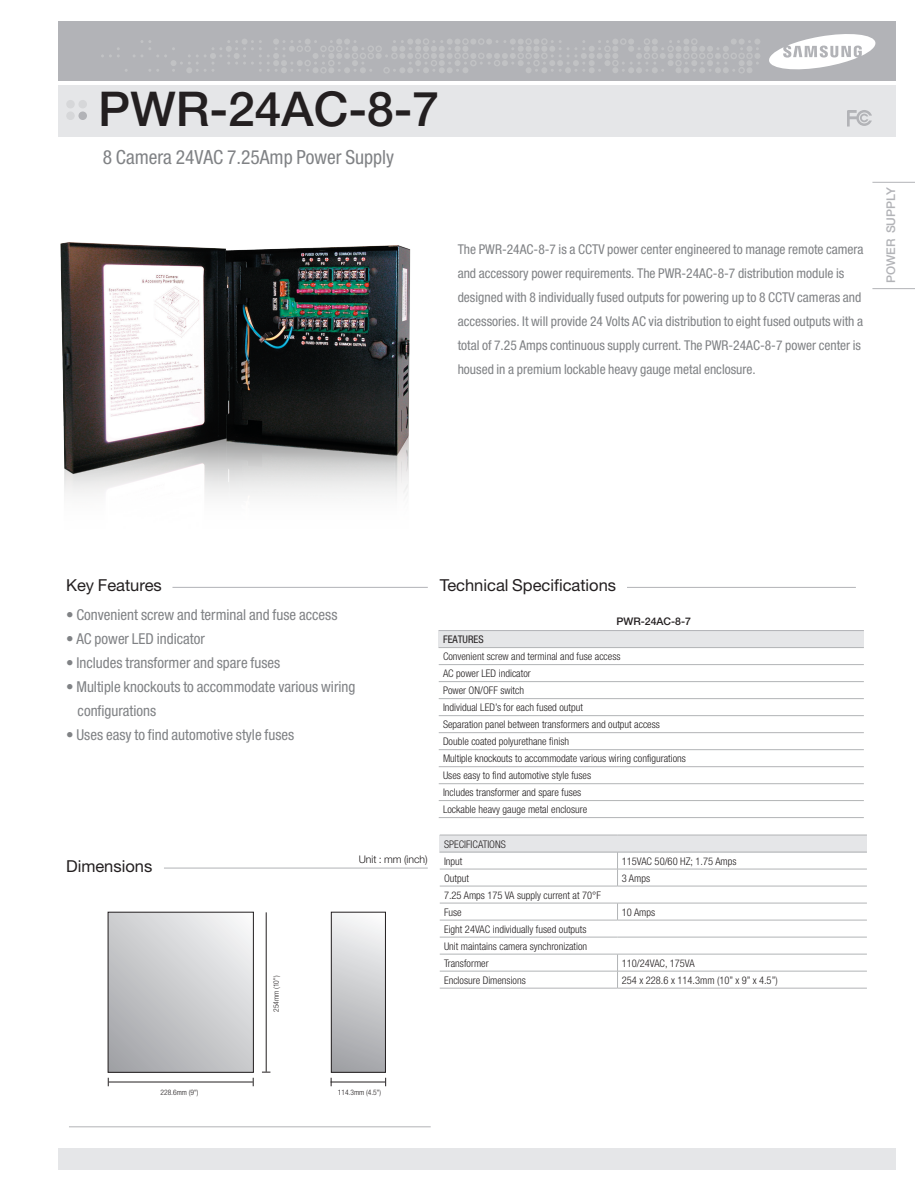
<style>
.page{position:relative;width:915px;height:1191px;background:#fff}
.page>*{position:absolute;margin:0;border:0;box-sizing:border-box;transform-origin:0 0}
.t1{font:500 48px "Helvetica Neue LT";color:#231f20}
.t2{font:condensed 19.5px "Helvetica Neue";color:#808285}
.t3{font:16.5px "Helvetica Neue LT";color:#231f20}
.t4{font:condensed 15px "Helvetica Neue";color:#808285}
.t5{font:condensed 13.5px/24px "Helvetica Neue";color:#808285}
.t6{font:500 12px "Helvetica Neue LT";color:#b2b3b7}
.t7{font:300 condensed 10.5px "Helvetica Neue";color:#231f20}
.t8{font:300 10.5px "Helvetica Neue LT";color:#231f20}
.t9{font:500 10.5px "Helvetica Neue LT";color:#231f20}
.t10{font:condensed 10.5px "Helvetica Neue";color:#231f20}
.t11{font:300 condensed 7.5px "Helvetica Neue";color:#231f20}
</style>
<div class="page">
<div style="left:58px;top:1148px;width:837px;height:21px;background:#e5e6e8"></div>
<div style="left:58px;top:85px;width:837px;height:51px;background:#e5e6e8"></div>
<div style="left:66px;top:100px;width:9px;height:8px;background:#d6d7d9;border-radius:50%"></div>
<div style="left:66px;top:111px;width:9px;height:9px;background:#d6d7d9;border-radius:50%"></div>
<div style="left:78px;top:100px;width:9px;height:8px;background:#d6d7d9;border-radius:50%"></div>
<div style="left:78px;top:111px;width:9px;height:9px;background:#b2b3b7;border-radius:50%"></div>
<div style="left:58px;top:21px;width:837px;height:60px;background:#b2b3b7"></div>
<svg style="left:101px;top:39px;width:659px;height:34px"></svg>
<svg style="left:769px;top:34px;width:106px;height:36px"></svg>
<hr style="left:872px;top:288px;width:42px;height:1px;background:#b2b3b7">
<hr style="left:872px;top:182px;width:42px;height:1px;background:#b2b3b7">
<img style="left:60px;top:242px;width:351px;height:254px">
<svg style="left:847px;top:110px;width:24px;height:16px"></svg>
<hr style="left:164px;top:867px;width:263px;height:1px;background:#b2b3b7">
<hr style="left:69px;top:1126px;width:361px;height:1px;background:#b2b3b7">
<hr style="left:172px;top:587px;width:255px;height:1px;background:#b2b3b7">
<hr style="left:626px;top:587px;width:229px;height:1px;background:#b2b3b7">
<div style="left:439px;top:835px;width:427px;height:17px;background:#e5e6e8"></div>
<hr style="left:439px;top:868px;width:178px;height:1px;background:#b2b4b6">
<hr style="left:617px;top:868px;width:249px;height:1px;background:#b2b4b6">
<svg style="left:617px;top:852px;width:1px;height:33px"></svg>
<hr style="left:439px;top:885px;width:178px;height:1px;background:#b2b4b6">
<hr style="left:617px;top:885px;width:249px;height:1px;background:#b2b4b6">
<hr style="left:439px;top:902px;width:178px;height:1px;background:#b2b4b6">
<hr style="left:617px;top:902px;width:249px;height:1px;background:#b2b4b6">
<svg style="left:617px;top:903px;width:1px;height:16px"></svg>
<hr style="left:439px;top:919px;width:178px;height:1px;background:#b2b4b6">
<hr style="left:617px;top:919px;width:249px;height:1px;background:#b2b4b6">
<hr style="left:439px;top:937px;width:178px;height:1px;background:#b2b4b6">
<hr style="left:617px;top:937px;width:249px;height:1px;background:#b2b4b6">
<hr style="left:439px;top:954px;width:178px;height:1px;background:#b2b4b6">
<hr style="left:617px;top:954px;width:249px;height:1px;background:#b2b4b6">
<hr style="left:439px;top:971px;width:178px;height:1px;background:#b2b4b6">
<hr style="left:617px;top:971px;width:249px;height:1px;background:#b2b4b6">
<svg style="left:617px;top:954px;width:1px;height:34px"></svg>
<hr style="left:439px;top:988px;width:178px;height:1px;background:#b2b4b6">
<hr style="left:617px;top:988px;width:249px;height:1px;background:#b2b4b6">
<hr style="left:439px;top:834px;width:178px;height:1px;background:#b2b4b6">
<hr style="left:617px;top:834px;width:249px;height:1px;background:#b2b4b6">
<hr style="left:439px;top:851px;width:178px;height:1px;background:#b2b4b6">
<hr style="left:617px;top:851px;width:249px;height:1px;background:#b2b4b6">
<div style="left:438px;top:630px;width:425px;height:17px;background:#e5e6e8"></div>
<hr style="left:438px;top:647px;width:425px;height:1px;background:#b2b4b6">
<hr style="left:438px;top:664px;width:425px;height:1px;background:#b2b4b6">
<hr style="left:438px;top:681px;width:425px;height:1px;background:#b2b4b6">
<hr style="left:438px;top:698px;width:425px;height:1px;background:#b2b4b6">
<hr style="left:438px;top:715px;width:425px;height:1px;background:#b2b4b6">
<hr style="left:438px;top:732px;width:425px;height:1px;background:#b2b4b6">
<hr style="left:438px;top:749px;width:425px;height:1px;background:#b2b4b6">
<hr style="left:438px;top:766px;width:425px;height:1px;background:#b2b4b6">
<hr style="left:438px;top:783px;width:425px;height:1px;background:#b2b4b6">
<hr style="left:438px;top:800px;width:425px;height:1px;background:#b2b4b6">
<hr style="left:438px;top:817px;width:425px;height:1px;background:#b2b4b6">
<hr style="left:438px;top:630px;width:425px;height:1px;background:#b2b3b7">
<svg style="left:110px;top:914px;width:141px;height:156px;background:#cbcccf"></svg>
<div style="left:331px;top:912px;width:54px;height:160px;background:linear-gradient(to bottom,#f7f8f9,#a1a3a7)"></div>
<div style="left:331px;top:912px;width:54px;height:160px;border:1px solid #231f20"></div>
<hr style="left:330px;top:1081px;width:55px;height:1px;background:#231f20">
<hr style="left:109px;top:1081px;width:144px;height:1px;background:#231f20">
<hr style="left:266px;top:912px;width:1px;height:159px;background:#231f20">
<p class="t1" style="left:98px;top:81px;width:342px">PWR-24AC-8-7</p>
<p class="t2" style="left:103px;top:146px;width:293px">8 Camera 24VAC 7.25Amp Power Supply</p>
<p class="t5" style="left:457px;top:237px;width:407px">The PWR-24AC-8-7 is a CCTV power center engineered to manage remote camera and accessory power requirements. The PWR-24AC-8-7 distribution module is designed with 8 individually fused outputs for powering up to 8 CCTV cameras and accessories. It will provide 24 Volts AC via distribution to eight fused outputs with a total of 7.25 Amps continuous supply current. The PWR-24AC-8-7 power center is housed in a premium lockable heavy gauge metal enclosure.</p>
<p class="t6" style="left:883px;top:283px;width:97px;rotate:-90deg">POWER SUPPLY</p>
<p class="t3" style="left:66px;top:576px;width:97px">Key Features</p>
<p class="t4" style="left:66px;top:606px;width:273px">• Convenient screw and terminal and fuse access</p>
<p class="t4" style="left:66px;top:630px;width:140px">• AC power LED indicator</p>
<p class="t4" style="left:66px;top:654px;width:216px">• Includes transformer and spare fuses</p>
<p class="t4" style="left:66px;top:678px;width:291px">• Multiple knockouts to accommodate various wiring</p>
<p class="t4" style="left:78px;top:702px;width:80px">configurations</p>
<p class="t4" style="left:66px;top:726px;width:230px">• Uses easy to find automotive style fuses</p>
<p class="t3" style="left:66px;top:856px;width:88px">Dimensions</p>
<p class="t11" style="left:272px;top:1011px;width:38px;rotate:-90deg">254mm (10")</p>
<p class="t8" style="left:358px;top:853px;width:71px">Unit : mm (inch)</p>
<p class="t3" style="left:439px;top:576px;width:178px">Technical Specifications</p>
<p class="t9" style="left:616px;top:615px;width:76px">PWR-24AC-8-7</p>
<p class="t10" style="left:443px;top:633px;width:42px">FEATURES</p>
<p class="t7" style="left:443px;top:650px;width:179px">Convenient screw and terminal and fuse access</p>
<p class="t7" style="left:443px;top:667px;width:89px">AC power LED indicator</p>
<p class="t7" style="left:443px;top:684px;width:83px">Power ON/OFF switch</p>
<p class="t7" style="left:443px;top:701px;width:141px">Individual LED’s for each fused output</p>
<p class="t7" style="left:443px;top:718px;width:218px">Separation panel between transformers and output access</p>
<p class="t7" style="left:443px;top:735px;width:127px">Double coated polyurethane finish</p>
<p class="t7" style="left:443px;top:752px;width:244px">Multiple knockouts to accommodate various wiring configurations</p>
<p class="t7" style="left:443px;top:769px;width:150px">Uses easy to find automotive style fuses</p>
<p class="t7" style="left:443px;top:786px;width:140px">Includes transformer and spare fuses</p>
<p class="t7" style="left:443px;top:803px;width:146px">Lockable heavy gauge metal enclosure</p>
<p class="t7" style="left:444px;top:838px;width:63px">SPECIFICATIONS</p>
<p class="t7" style="left:444px;top:855px;width:20px">Input</p>
<p class="t7" style="left:621px;top:855px;width:116px">115VAC 50/60 HZ; 1.75 Amps</p>
<p class="t7" style="left:444px;top:872px;width:26px">Output</p>
<p class="t7" style="left:621px;top:872px;width:30px">3 Amps</p>
<p class="t7" style="left:444px;top:889px;width:158px">7.25 Amps 175 VA supply current at 70°F</p>
<p class="t7" style="left:444px;top:906px;width:19px">Fuse</p>
<p class="t7" style="left:621px;top:906px;width:35px">10 Amps</p>
<p class="t7" style="left:444px;top:923px;width:144px">Eight 24VAC individually fused outputs</p>
<p class="t7" style="left:444px;top:940px;width:145px">Unit maintains camera synchronization</p>
<p class="t7" style="left:444px;top:957px;width:46px">Transformer</p>
<p class="t7" style="left:621px;top:957px;width:74px">110/24VAC, 175VA</p>
<p class="t7" style="left:444px;top:974px;width:83px">Enclosure Dimensions</p>
<p class="t7" style="left:621px;top:974px;width:157px">254 x 228.6 x 114.3mm (10” x 9” x 4.5”)</p>
<p class="t11" style="left:160px;top:1087px;width:39px">228.6mm (9")</p>
<p class="t11" style="left:338px;top:1087px;width:45px">114.3mm (4.5")</p>
</div>
